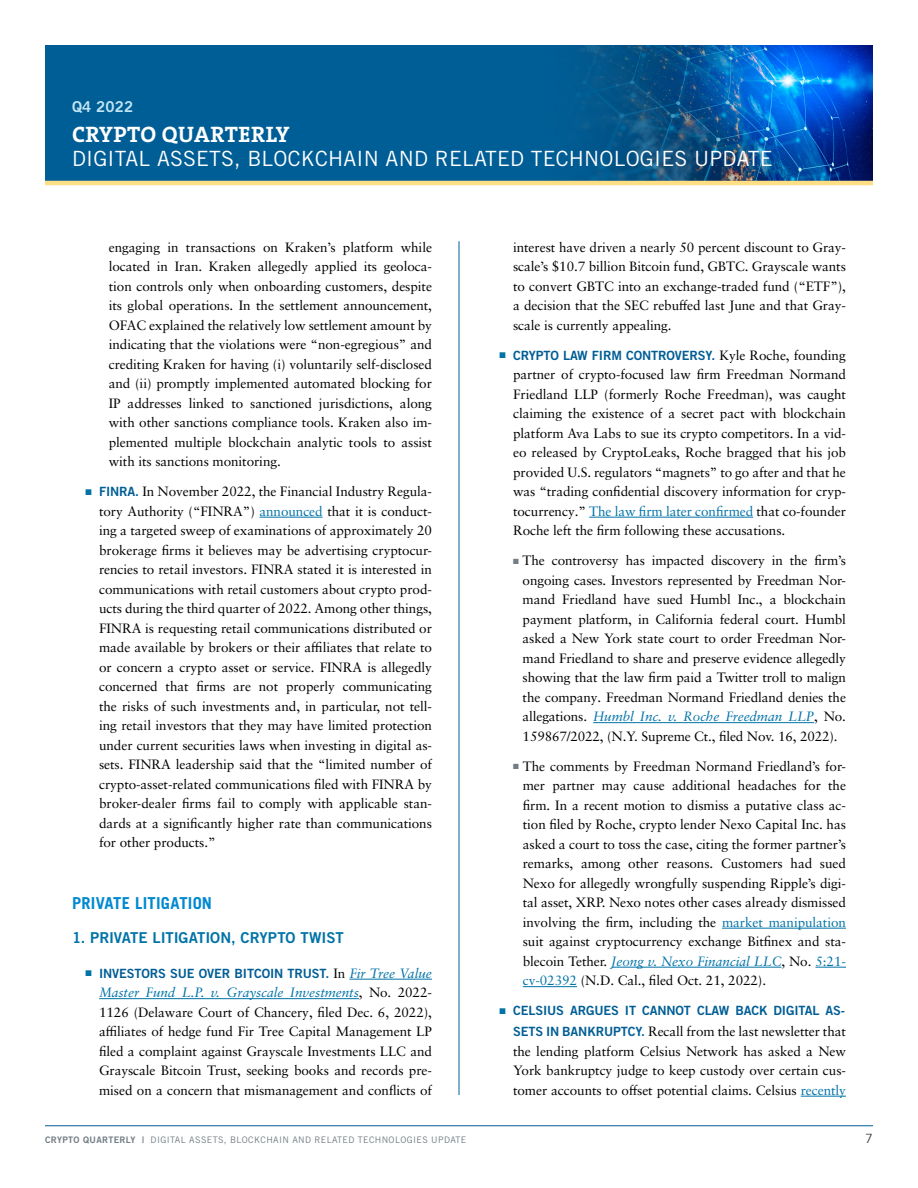
<style>
.page{position:relative;width:918px;height:1188px;background:#fff}
.page>*{position:absolute;margin:0;border:0;box-sizing:border-box;transform-origin:0 0}
.t1{font:700 22.5px "The Serif B W7";letter-spacing:.025em;color:#fff}
.t2{font:21px "Trade Gothic LT Pro";letter-spacing:.01em;color:#fff}
.t3{font:700 16.5px "Trade Gothic LT Pro";letter-spacing:.02em;color:#0089cf}
.t4{font:15px "Trade Gothic LT Pro Bd 2";letter-spacing:-.005em;color:#0173a7}
.t5{font:15px "Trade Gothic LT Pro Bd 2";letter-spacing:.01em;color:#c2e5f3}
.t6{font:13.5px/19.5px "Sabon LT Pro";letter-spacing:-.005em;color:#000;text-align:justify}
.t7{font:12.75px "Trade Gothic LT Pro Bd 2";letter-spacing:-.01em;color:#005e96}
.t8{font:12.75px "Trade Gothic LT Pro";color:#414042}
.t9{font:9px "Trade Gothic LT Pro";letter-spacing:.04em;color:#727d84}
.s1{color:#0173a7}
.s2{font-family:"Trade Gothic LT Pro Bd 2";font-size:12.75px;color:#005e96}
.s3{font-family:"Sabon LT Pro";font-size:13.5px;color:#000}
.s4{font-family:"Sabon LT Pro";font-style:italic;font-size:13.5px;color:#0173a7}
.s5{font-style:italic;color:#0173a7}
.s6{font-family:"Trade Gothic LT Pro Bd 2"}
.s7{color:#727d84}
</style>
<div class="page">
<div style="left:45px;top:45px;width:828px;height:136px;background:#005e96"></div>
<img style="left:541px;top:45px;width:332px;height:136px">
<hr style="left:45px;top:1125px;width:828px;height:1px;background:#005e96">
<hr style="left:45px;top:181px;width:828px;height:4px;background:#ffde86">
<hr style="left:259px;top:517px;width:64px;height:1px;background:#0173a7">
<hr style="left:349px;top:979px;width:83px;height:1px;background:#0173a7">
<hr style="left:99px;top:998px;width:260px;height:1px;background:#0173a7">
<hr style="left:589px;top:517px;width:164px;height:1px;background:#0173a7">
<hr style="left:593px;top:722px;width:221px;height:1px;background:#0173a7">
<hr style="left:722px;top:928px;width:124px;height:1px;background:#0173a7">
<hr style="left:611px;top:967px;width:170px;height:1px;background:#0173a7">
<hr style="left:816px;top:967px;width:30px;height:1px;background:#0173a7">
<hr style="left:523px;top:986px;width:54px;height:1px;background:#0173a7">
<hr style="left:801px;top:1096px;width:45px;height:1px;background:#0173a7">
<hr style="left:459px;top:241px;width:1px;height:854px;background:#005e96">
<p class="t5" style="left:72px;top:97px;width:63px">Q4 2022</p>
<h1 class="t1" style="left:72px;top:119px;width:219px">CRYPTO QUARTERLY</h1>
<h2 class="t2" style="left:72px;top:146px;width:702px">DIGITAL ASSETS, BLOCKCHAIN AND RELATED TECHNOLOGIES UPDATE</h2>
<p class="t6" style="left:109px;top:237px;width:325px">engaging in transactions on Kraken’s platform while located in Iran. Kraken allegedly applied its geoloca&shy;tion controls only when onboarding customers, despite its global operations. In the settlement announcement, OFAC explained the relatively low settlement amount by indicating that the violations were “non-egregious” and crediting Kraken for having (i) voluntarily self-disclosed and (ii) promptly implemented automated blocking for IP addresses linked to sanctioned jurisdictions, along with other sanctions compliance tools. Kraken also im&shy;plemented multiple blockchain analytic tools to assist with its sanctions monitoring.</p>
<p class="t6" style="left:99px;top:482px;width:334px;text-indent:-14px"><span class="s1">■</span> <span class="s2">FINRA.</span> In November 2022, the Financial Industry Regula&shy;tory Authority (“FINRA”) <span class="s1">announced</span> that it is conduct&shy;ing a targeted sweep of examinations of approximately 20 brokerage firms it believes may be advertising cryptocur&shy;rencies to retail investors. FINRA stated it is interested in communications with retail customers about crypto prod&shy;ucts during the third quarter of 2022. Among other things, FINRA is requesting retail communications distributed or made available by brokers or their affiliates that relate to or concern a crypto asset or service. FINRA is allegedly concerned that firms are not properly communicating the risks of such investments and, in particular, not tell&shy;ing retail investors that they may have limited protection under current securities laws when investing in digital as&shy;sets. FINRA leadership said that the “limited number of crypto-asset-related communications filed with FINRA by broker-dealer firms fail to comply with applicable stan&shy;dards at a significantly higher rate than communications for other products.”</p>
<p class="t3" style="left:72px;top:893px;width:142px">PRIVATE LITIGATION</p>
<p class="t4" style="left:72px;top:929px;width:273px">1. PRIVATE LITIGATION, CRYPTO TWIST</p>
<p class="t7" style="left:86px;top:965px;width:348px"><span class="s1">■</span> INVESTORS SUE OVER BITCOIN TRUST. <span class="s3">In</span> <span class="s4">Fir Tree Value</span></p>
<p class="t6" style="left:99px;top:983px;width:334px"><span class="s5">Master Fund L.P. v. Grayscale Investments</span>, No. 2022- 1126 (Delaware Court of Chancery, filed Dec. 6, 2022), affiliates of hedge fund Fir Tree Capital Management LP filed a complaint against Grayscale Investments LLC and Grayscale Bitcoin Trust, seeking books and records pre&shy;mised on a concern that mismanagement and conflicts of</p>
<p class="t9" style="left:45px;top:1134px;width:423px"><span class="s6">CRYPTO QUARTERLY |</span> DIGITAL ASSETS, BLOCKCHAIN AND RELATED TECHNOLOGIES UPDATE</p>
<p class="t6" style="left:513px;top:237px;width:334px">interest have driven a nearly 50 percent discount to Gray&shy;scale’s $10.7 billion Bitcoin fund, GBTC. Grayscale wants to convert GBTC into an exchange-traded fund (“ETF”), a decision that the SEC rebuffed last June and that Gray&shy;scale is currently appealing.</p>
<p class="t7" style="left:500px;top:347px;width:348px"><span class="s1">■</span> CRYPTO LAW FIRM CONTROVERSY. <span class="s3">Kyle Roche, founding</span></p>
<p class="t6" style="left:513px;top:365px;width:334px">partner of crypto-focused law firm Freedman Normand Friedland LLP (formerly Roche Freedman), was caught claiming the existence of a secret pact with blockchain platform Ava Labs to sue its crypto competitors. In a vid&shy;eo released by CryptoLeaks, Roche bragged that his job provided U.S. regulators “magnets” to go after and that he was “trading confidential discovery information for cryp&shy;tocurrency.” <span class="s1">The law firm later confirmed</span> that co-founder Roche left the firm following these accusations.</p>
<p class="t6" style="left:523px;top:551px;width:325px;text-indent:-10px"><span class="s7">■</span> The controversy has impacted discovery in the firm’s ongoing cases. Investors represented by Freedman Nor&shy;mand Friedland have sued Humbl Inc., a blockchain payment platform, in California federal court. Humbl asked a New York state court to order Freedman Nor&shy;mand Friedland to share and preserve evidence allegedly showing that the law firm paid a Twitter troll to malign the company. Freedman Normand Friedland denies the allegations. <span class="s5">Humbl Inc. v. Roche Freedman LLP</span>, No.<br>159867/2022, (N.Y. Supreme Ct., filed Nov. 16, 2022).</p>
<p class="t6" style="left:523px;top:756px;width:325px;text-indent:-10px"><span class="s7">■</span> The comments by Freedman Normand Friedland’s for&shy;mer partner may cause additional headaches for the firm. In a recent motion to dismiss a putative class ac&shy;tion filed by Roche, crypto lender Nexo Capital Inc. has asked a court to toss the case, citing the former partner’s remarks, among other reasons. Customers had sued Nexo for allegedly wrongfully suspending Ripple’s digi&shy;tal asset, XRP. Nexo notes other cases already dismissed involving the firm, including the <span class="s1">market manipulation </span>suit against cryptocurrency exchange Bitfinex and sta&shy;blecoin Tether. <span class="s5">Jeong v. Nexo Financial LLC</span>, No. <span class="s1">5:21- cv-02392</span> (N.D. Cal., filed Oct. 21, 2022).</p>
<p class="t7" style="left:499px;top:1003px;width:347px"><span class="s1">■</span> CELSIUS ARGUES IT CANNOT CLAW BACK DIGITAL AS-</p>
<p class="t6" style="left:513px;top:1022px;width:334px"><span class="s2">SETS IN BANKRUPTCY.</span> Recall from the last newsletter that the lending platform Celsius Network has asked a New York bankruptcy judge to keep custody over certain cus&shy;tomer accounts to offset potential claims. Celsius <span class="s1">recently</span></p>
<p class="t8" style="left:865px;top:1131px;width:9px">7</p>
</div>
